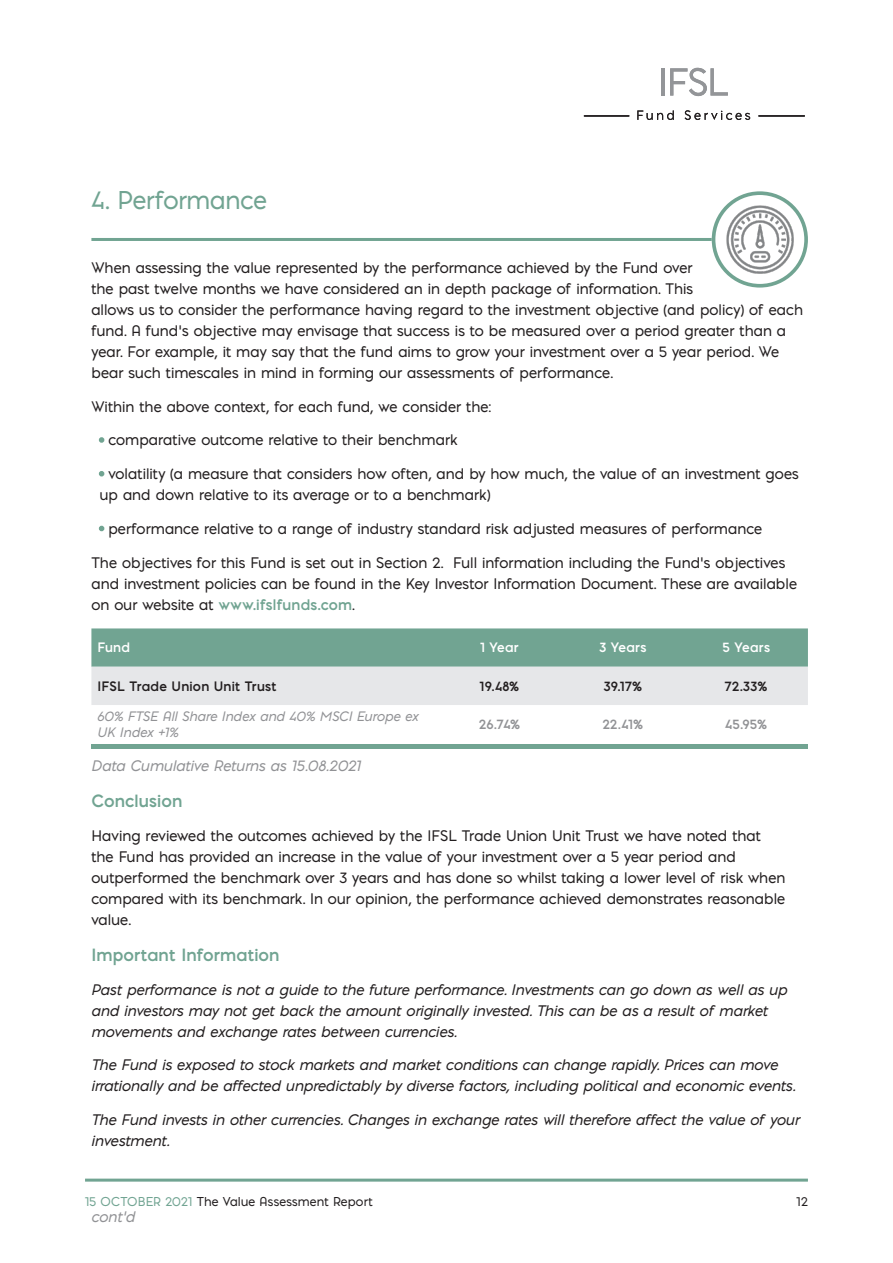
<style>
.page{position:relative;width:893px;height:1263px;background:#fff}
.page>*{position:absolute;margin:0;border:0;box-sizing:border-box;transform-origin:0 0}
.t1{font:24px "Pontiac";letter-spacing:-.005em;color:#71a492}
.t2{font:700 16.5px "Pontiac";letter-spacing:.005em;color:#71a492}
.t3{font:14.25px/21px "Pontiac";letter-spacing:.005em;color:#231f20}
.t4{font:italic 14.25px/21px "Pontiac";color:#231f20}
.t5{font:italic 14.25px "Pontiac";letter-spacing:.005em;color:#919295}
.t6{font:italic 12.75px/16.5px "Pontiac";letter-spacing:.005em;color:#919295}
.t7{font:700 12.75px "Pontiac";letter-spacing:.015em;color:#231f20}
.t8{font:700 12.75px "Pontiac";letter-spacing:.015em;color:#fff}
.t9{font:700 12.75px "Pontiac";letter-spacing:.02em;color:#919295}
.t10{font:12px "Pontiac";letter-spacing:.015em;color:#231f20}
.s1{font-weight:900;color:#71a492}
.s2{font-weight:700;color:#71a492}
.s3{color:#71a492}
</style>
<div class="page">
<hr style="left:85px;top:1178px;width:723px;height:3px;background:#71a492">
<svg style="left:91px;top:628px;width:717px;height:77px;background:#acc6be"></svg>
<div style="left:712px;top:191px;width:96px;height:97px;border:4px solid #71a492;border-radius:50%"></div>
<img style="left:725px;top:205px;width:69px;height:69px">
<hr style="left:91px;top:238px;width:621px;height:3px;background:#71a492">
<hr style="left:662px;top:68px;width:3px;height:28px;background:#939598">
<svg style="left:670px;top:68px;width:58px;height:28px"></svg>
<svg style="left:637px;top:110px;width:37px;height:10px"></svg>
<svg style="left:685px;top:110px;width:65px;height:10px"></svg>
<hr style="left:584px;top:115px;width:45px;height:2px;background:#231f20">
<hr style="left:759px;top:115px;width:45px;height:2px;background:#231f20">
<hr style="left:91px;top:744px;width:717px;height:4px;background:#71a492">
<p class="t1" style="left:91px;top:183px;width:177px">4. Performance</p>
<p class="t3" style="left:91px;top:257px;width:713px">When assessing the value represented by the performance achieved by the Fund over<br>the past twelve months we have considered an in depth package of information. This<br>allows us to consider the performance having regard to the investment objective (and policy) of each fund. A fund’s objective may envisage that success is to be measured over a period greater than a year. For example, it may say that the fund aims to grow your investment over a 5 year period. We bear such timescales in mind in forming our assessments of performance.</p>
<p class="t3" style="left:91px;top:396px;width:401px">Within the above context, for each fund, we consider the:</p>
<p class="t3" style="left:100px;top:429px;width:359px"><span class="s1">•</span> comparative outcome relative to their benchmark</p>
<p class="t3" style="left:100px;top:463px;width:700px"><span class="s1">•</span> volatility (a measure that considers how often, and by how much, the value of an investment goes up and down relative to its average or to a benchmark)</p>
<p class="t3" style="left:100px;top:518px;width:664px"><span class="s1">•</span> performance relative to a range of industry standard risk adjusted measures of performance</p>
<p class="t3" style="left:91px;top:552px;width:707px">The objectives for this Fund is set out in Section 2. Full information including the Fund’s objectives and investment policies can be found in the Key Investor Information Document. These are available on our website at <span class="s2">www.ifslfunds.com</span>.</p>
<p class="t8" style="left:97px;top:638px;width:34px">Fund</p>
<p class="t8" style="left:480px;top:638px;width:40px">1 Year</p>
<p class="t8" style="left:599px;top:638px;width:49px">3 Years</p>
<p class="t8" style="left:722px;top:638px;width:49px">5 Years</p>
<p class="t7" style="left:97px;top:677px;width:181px">IFSL Trade Union Unit Trust</p>
<p class="t7" style="left:480px;top:677px;width:41px">19.48%</p>
<p class="t7" style="left:604px;top:677px;width:40px">39.17%</p>
<p class="t7" style="left:725px;top:677px;width:44px">72.33%</p>
<p class="t6" style="left:97px;top:707px;width:323px">60% FTSE All Share Index and 40% MSCI Europe ex<br>UK Index +1%</p>
<p class="t9" style="left:479px;top:715px;width:43px">26.74%</p>
<p class="t9" style="left:603px;top:715px;width:42px">22.41%</p>
<p class="t9" style="left:725px;top:715px;width:44px">45.95%</p>
<p class="t5" style="left:91px;top:755px;width:271px">Data Cumulative Returns as 15.08.2021</p>
<p class="t2" style="left:91px;top:789px;width:93px">Conclusion</p>
<p class="t3" style="left:91px;top:825px;width:695px">Having reviewed the outcomes achieved by the IFSL Trade Union Unit Trust we have noted that the Fund has provided an increase in the value of your investment over a 5 year period and outperformed the benchmark over 3 years and has done so whilst taking a lower level of risk when compared with its benchmark. In our opinion, the performance achieved demonstrates reasonable value.</p>
<p class="t2" style="left:91px;top:943px;width:190px">Important Information</p>
<p class="t4" style="left:91px;top:978px;width:697px">Past performance is not a guide to the future performance. Investments can go down as well as up and investors may not get back the amount originally invested. This can be as a result of market movements and exchange rates between currencies.</p>
<p class="t4" style="left:91px;top:1054px;width:705px">The Fund is exposed to stock markets and market conditions can change rapidly. Prices can move irrationally and be affected unpredictably by diverse factors, including political and economic events.</p>
<p class="t4" style="left:91px;top:1109px;width:710px">The Fund invests in other currencies. Changes in exchange rates will therefore affect the value of your investment.</p>
<p class="t10" style="left:85px;top:1193px;width:289px"><span class="s3">15 OCTOBER 2021</span> The Value Assessment Report</p>
<p class="t10" style="left:797px;top:1193px;width:13px">12</p>
<p class="t5" style="left:91px;top:1206px;width:45px">cont’d</p>
</div>
